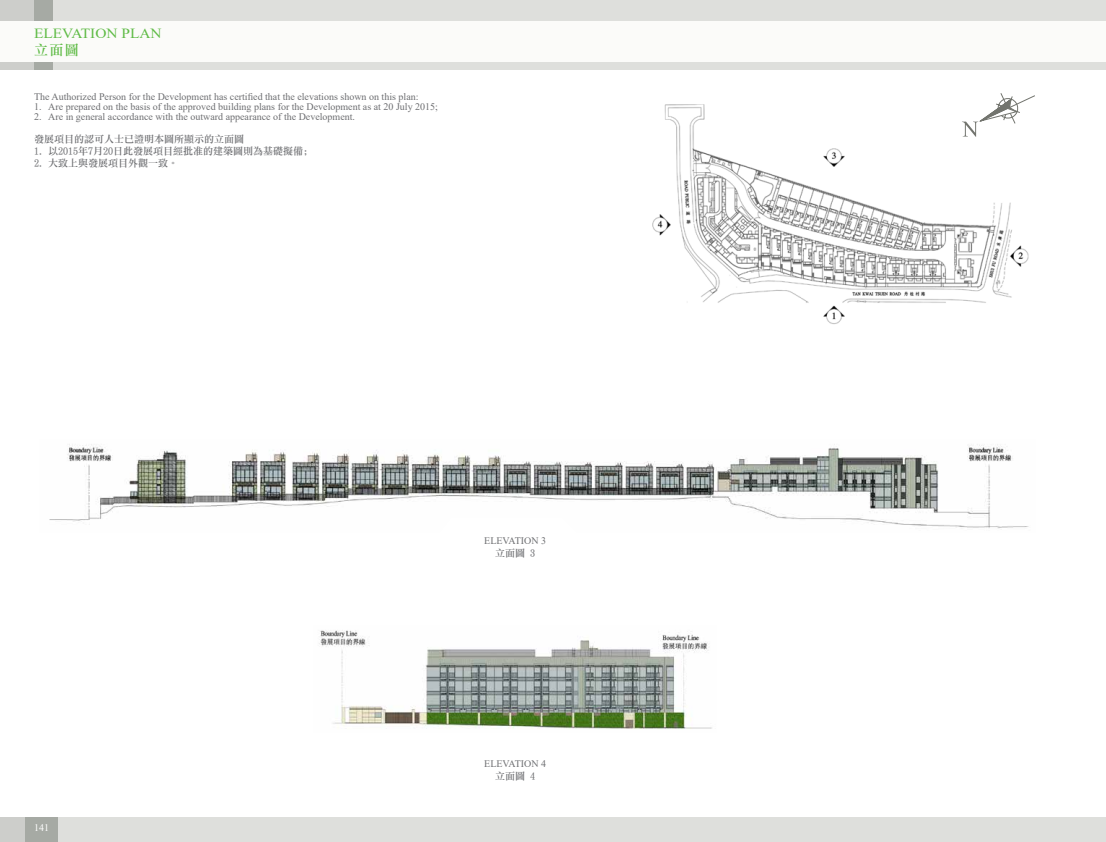
<style>
.page{position:relative;width:1106px;height:842px;background:#fff}
.page>*{position:absolute;margin:0;border:0;box-sizing:border-box;transform-origin:0 0}
.t1{font:14px "Times New Roman";color:#5fbb46;scale:1.1 1}
.t2{font:14px "DF Li Song W5 WIN BF";color:#5fbb46}
.t3{font:10px "Times New Roman";color:#6d6e71}
.t4{font:10px "DF Li Song W5 WIN BF";color:#6d6e71}
.t5{font:10px "Times New Roman";color:#fff}
</style>
<div class="page">
<div style="left:0;top:0;width:1106px;height:69px;background:#dedfdc"></div>
<div style="left:0;top:0;width:53px;height:69px;background:#cdcecb"></div>
<div style="left:34px;top:0;width:19px;height:69px;background:#a6aaa4"></div>
<div style="left:0;top:21px;width:1106px;height:41px;background:#fbfbf9"></div>
<div style="left:0;top:818px;width:1106px;height:24px;background:#dedfdc"></div>
<div style="left:0;top:818px;width:53px;height:24px;background:#cdcecb"></div>
<div style="left:26px;top:818px;width:32px;height:24px;background:#a6aaa4"></div>
<img style="left:652px;top:93px;width:383px;height:231px">
<img style="left:49px;top:444px;width:980px;height:85px">
<img style="left:319px;top:630px;width:393px;height:99px">
<h1 class="t1" style="left:34px;top:23px;width:118px">ELEVATION PLAN</h1>
<h1 class="t2" style="left:34px;top:43px;width:46px">立面圖</h1>
<p class="t3" style="left:34px;top:90px;width:386px">The Authorized Person for the Development has certified that the elevations shown on this plan:</p>
<p class="t3" style="left:34px;top:100px;width:405px">1. Are prepared on the basis of the approved building plans for the Development as at 20 July 2015;</p>
<p class="t3" style="left:34px;top:110px;width:322px">2. Are in general accordance with the outward appearance of the Development.</p>
<p class="t4" style="left:34px;top:134px;width:212px">發展項目的認可人士已證明本圖所顯示的立面圖</p>
<p class="t4" style="left:34px;top:146px;width:276px">1. 以2015年7月20日此發展項目經批准的建築圖則為基礎擬備;</p>
<p class="t4" style="left:34px;top:158px;width:146px">2. 大致上與發展項目外觀一致。</p>
<p class="t5" style="left:34px;top:820px;width:16px">141</p>
<p class="t3" style="left:484px;top:534px;width:63px">ELEVATION 3</p>
<p class="t4" style="left:495px;top:548px;width:42px">立面圖 3</p>
<p class="t3" style="left:484px;top:756px;width:63px">ELEVATION 4</p>
<p class="t4" style="left:495px;top:771px;width:42px">立面圖 4</p>
</div>
